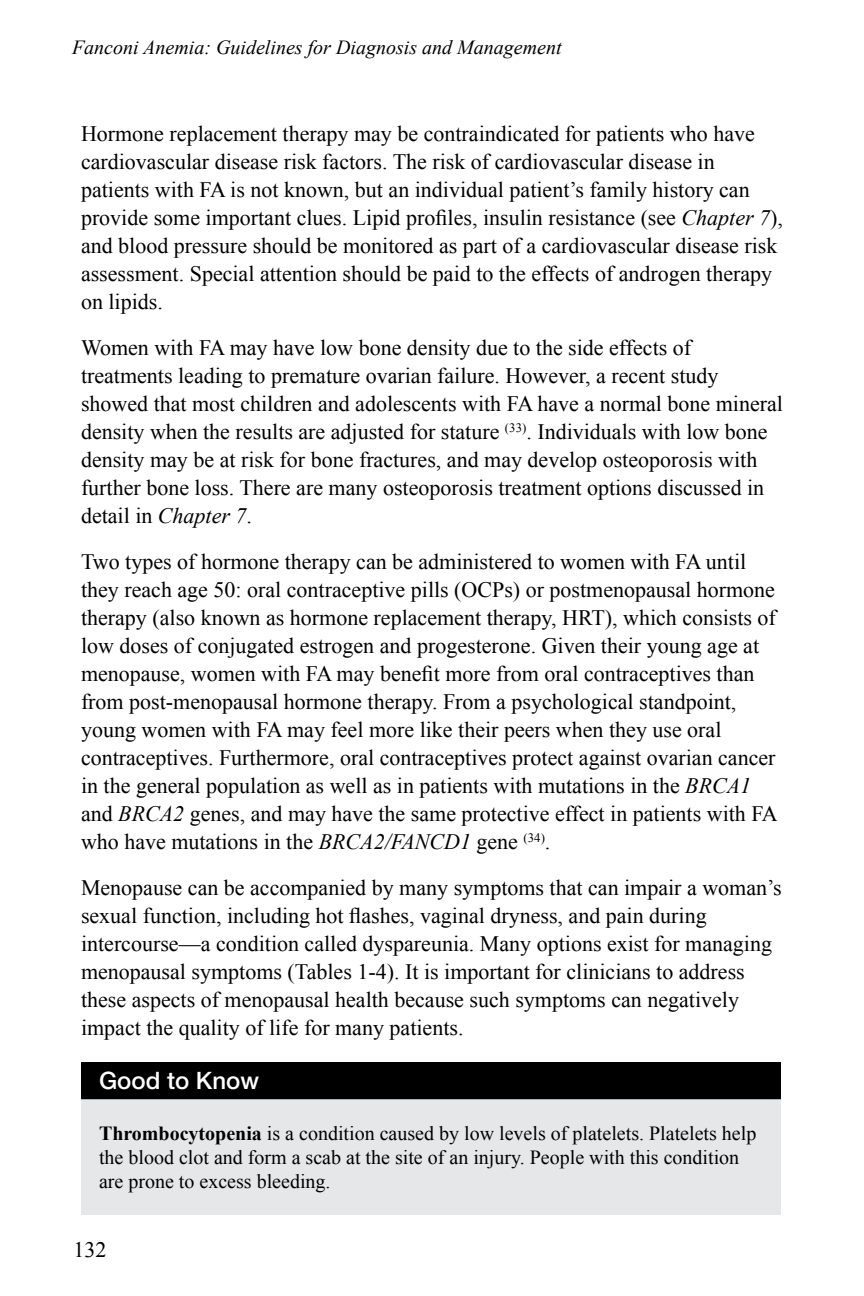
<style>
.page{position:relative;width:864px;height:1296px;background:#fff}
.page>*{position:absolute;margin:0;border:0;box-sizing:border-box;transform-origin:0 0}
.note{font:500 24px "Helvetica Neue LT Std";color:#fff}
.body{font:22px/28px "Times New Roman";color:#000}
.note_body{font:20px/24px "Times New Roman";color:#000}
.t1{font:italic 20px "Times New Roman";color:#000}
.s1{font-style:italic}
.s2{font-weight:700}
</style>
<div class="page">
<div style="left:81px;top:1062px;width:700px;height:36px;background:#000"></div>
<div style="left:81px;top:1098px;width:700px;height:117px;background:#e6e7e8"></div>
<hr style="left:81px;top:1097px;width:700px;height:2px;background:#000">
<p class="t1" style="left:72px;top:34px;width:491px">Fanconi Anemia: Guidelines for Diagnosis and Management</p>
<p class="body" style="left:81px;top:120px;width:703px">Hormone replacement therapy may be contraindicated for patients who have cardiovascular disease risk factors. The risk of cardiovascular disease in patients with FA is not known, but an individual patient’s family history can provide some important clues. Lipid profiles, insulin resistance (see <span class="s1">Chapter 7</span>), and blood pressure should be monitored as part of a cardiovascular disease risk assessment. Special attention should be paid to the effects of androgen therapy on lipids.</p>
<p class="body" style="left:81px;top:334px;width:704px">Women with FA may have low bone density due to the side effects of treatments leading to premature ovarian failure. However, a recent study showed that most children and adolescents with FA have a normal bone mineral density when the results are adjusted for stature <sup>(33)</sup>. Individuals with low bone density may be at risk for bone fractures, and may develop osteoporosis with further bone loss. There are many osteoporosis treatment options discussed in detail in <span class="s1">Chapter 7</span>.</p>
<p class="body" style="left:81px;top:548px;width:698px">Two types of hormone therapy can be administered to women with FA until they reach age 50: oral contraceptive pills (OCPs) or postmenopausal hormone therapy (also known as hormone replacement therapy, HRT), which consists of low doses of conjugated estrogen and progesterone. Given their young age at menopause, women with FA may benefit more from oral contraceptives than from post-menopausal hormone therapy. From a psychological standpoint, young women with FA may feel more like their peers when they use oral contraceptives. Furthermore, oral contraceptives protect against ovarian cancer in the general population as well as in patients with mutations in the <span class="s1">BRCA1 </span>and <span class="s1">BRCA2</span> genes, and may have the same protective effect in patients with FA who have mutations in the <span class="s1">BRCA2/FANCD1</span> gene <sup>(34)</sup>.</p>
<p class="body" style="left:81px;top:874px;width:702px">Menopause can be accompanied by many symptoms that can impair a woman’s sexual function, including hot flashes, vaginal dryness, and pain during intercourse—a condition called dyspareunia. Many options exist for managing menopausal symptoms (Tables 1-4). It is important for clinicians to address these aspects of menopausal health because such symptoms can negatively impact the quality of life for many patients.</p>
<p class="note" style="left:99px;top:1066px;width:162px">Good to Know</p>
<p class="note_body" style="left:99px;top:1121px;width:659px"><span class="s2">Thrombocytopenia</span> is a condition caused by low levels of platelets. Platelets help the blood clot and form a scab at the site of an injury. People with this condition are prone to excess bleeding.</p>
<p class="body" style="left:73px;top:1235px;width:34px">132</p>
</div>
